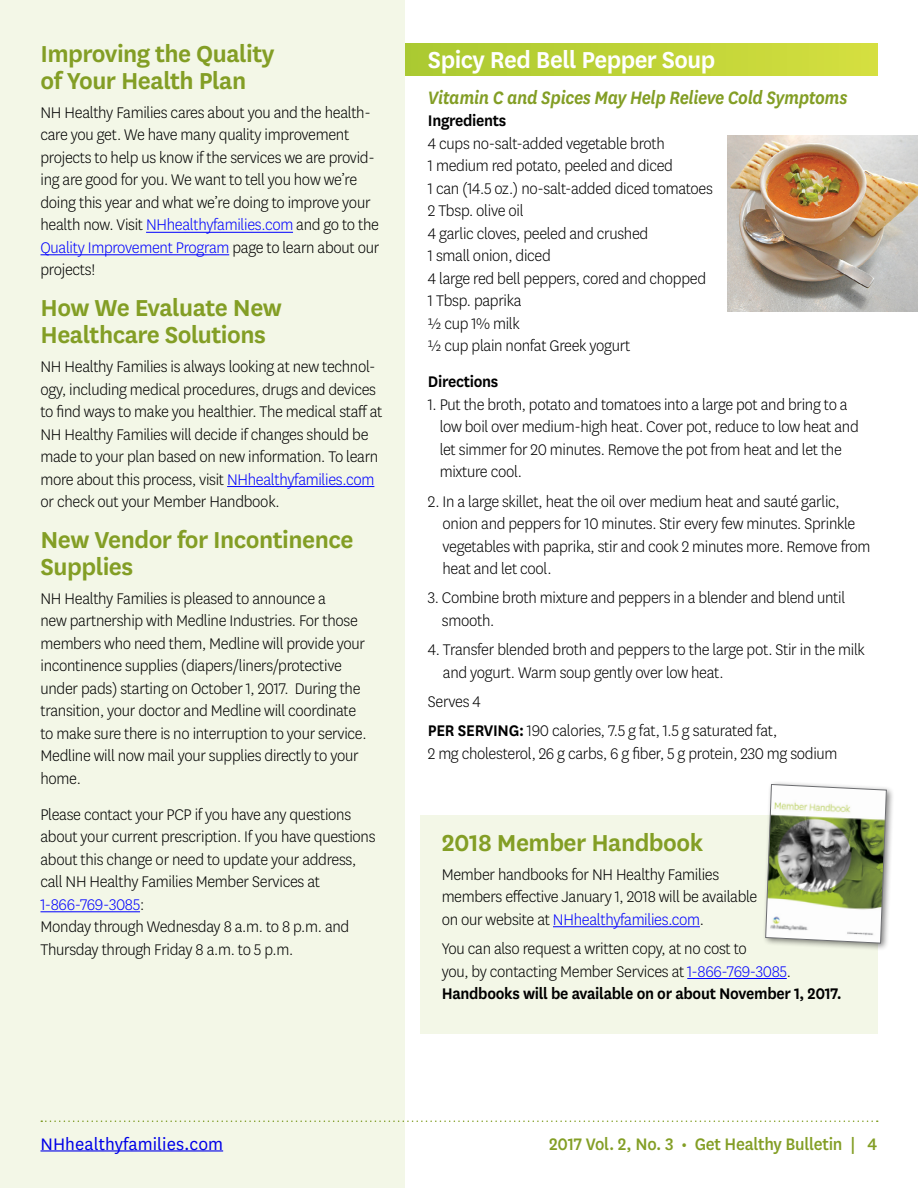
<style>
.page{position:relative;width:918px;height:1188px;background:#fff}
.page>*{position:absolute;margin:0;border:0;box-sizing:border-box;transform-origin:0 0}
.t1{font:600 27px/27px "National";letter-spacing:-.02em;color:#839e25}
.t2{font:600 27px "National";letter-spacing:-.02em;color:#fff}
.t3{font:italic 600 21px "National";letter-spacing:-.02em;color:#839e25;scale:.9 1}
.t4{font:500 19.5px "National";letter-spacing:-.015em;color:#839e25;scale:.95 1}
.t5{font:19.5px "National";letter-spacing:.005em;color:#00f}
.t6{font:300 18px/22.5px "National";letter-spacing:-.02em;color:#000;scale:.95 1}
.t7{font:600 18px "National";letter-spacing:-.02em;color:#000;scale:.95 1}
.s1{color:#00f}
.s2{font-weight:600}
</style>
<div class="page">
<svg style="left:407px;top:1120px;width:471px;height:2px"></svg>
<div style="left:0;top:0;width:405px;height:1188px;background:#f3f7e7"></div>
<hr style="left:146px;top:232px;width:147px;height:1px;background:#00f">
<hr style="left:40px;top:254px;width:189px;height:1px;background:#00f">
<hr style="left:227px;top:486px;width:147px;height:1px;background:#00f">
<hr style="left:40px;top:911px;width:100px;height:1px;background:#00f">
<div style="left:405px;top:43px;width:473px;height:33px;background:linear-gradient(to right,#aac930,#d5df3f)"></div>
<div style="left:420px;top:815px;width:458px;height:219px;background:#f3f7e7"></div>
<hr style="left:553px;top:926px;width:147px;height:1px;background:#00f">
<hr style="left:687px;top:978px;width:100px;height:1px;background:#00f">
<img style="left:728px;top:136px;width:190px;height:175px">
<div style="left:762px;top:781px;width:133px;height:170px;background:#000;opacity:.5"></div>
<svg style="left:765px;top:784px;width:122px;height:159px"></svg>
<h1 class="t1" style="left:40px;top:38px;width:236px">Improving the Quality of Your Health Plan</h1>
<p class="t6" style="left:40px;top:101px;width:358px">NH Healthy Families cares about you and the health&shy;care you get. We have many quality improvement projects to help us know if the services we are provid&shy;ing are good for you. We want to tell you how we’re doing this year and what we’re doing to improve your health now. Visit <span class="s1">NHhealthyfamilies.com</span> and go to the <span class="s1">Quality Improvement Program</span> page to learn about our projects!</p>
<h1 class="t1" style="left:40px;top:292px;width:243px">How We Evaluate New<br>Healthcare Solutions</h1>
<p class="t6" style="left:40px;top:355px;width:361px">NH Healthy Families is always looking at new technol&shy;ogy, including medical procedures, drugs and devices to find ways to make you healthier. The medical staff at NH Healthy Families will decide if changes should be made to your plan based on new information. To learn more about this process, visit <span class="s1">NHhealthyfamilies.com </span>or check out your Member Handbook.</p>
<h1 class="t1" style="left:40px;top:524px;width:315px">New Vendor for Incontinence<br>Supplies</h1>
<p class="t6" style="left:40px;top:587px;width:345px">NH Healthy Families is pleased to announce a<br>new partnership with Medline Industries. For those members who need them, Medline will provide your incontinence supplies (diapers/liners/protective under pads) starting on October 1, 2017. During the transition, your doctor and Medline will coordinate to make sure there is no interruption to your service.<br>Medline will now mail your supplies directly to your home.</p>
<p class="t6" style="left:40px;top:803px;width:354px">Please contact your PCP if you have any questions about your current prescription. If you have questions about this change or need to update your address, call NH Healthy Families Member Services at <span class="s1">1-866-769-3085</span>:<br>Monday through Wednesday 8 a.m. to 8 p.m. and Thursday through Friday 8 a.m. to 5 p.m.</p>
<h1 class="t2" style="left:428px;top:41px;width:289px">Spicy Red Bell Pepper Soup</h1>
<p class="t3" style="left:428px;top:83px;width:468px">Vitamin C and Spices May Help Relieve Cold Symptoms</p>
<p class="t7" style="left:428px;top:108px;width:84px">Ingredients</p>
<p class="t6" style="left:428px;top:132px;width:302px">4 cups no-salt-added vegetable broth<br>1 medium red potato, peeled and diced<br>1 can (14.5 oz.) no-salt-added diced tomatoes<br>2 Tbsp. olive oil<br>4 garlic cloves, peeled and crushed<br>1 small onion, diced<br>4 large red bell peppers, cored and chopped<br>1 Tbsp. paprika<br>½ cup 1% milk<br>½ cup plain nonfat Greek yogurt</p>
<p class="t7" style="left:428px;top:369px;width:75px">Directions</p>
<p class="t6" style="left:440px;top:393px;width:443px;text-indent:-12px">1. Put the broth, potato and tomatoes into a large pot and bring to a low boil over medium-high heat. Cover pot, reduce to low heat and let simmer for 20 minutes. Remove the pot from heat and let the mixture cool.</p>
<p class="t6" style="left:443px;top:489px;width:452px;text-indent:-15px">2. In a large skillet, heat the oil over medium heat and sauté garlic, onion and peppers for 10 minutes. Stir every few minutes. Sprinkle vegetables with paprika, stir and cook 2 minutes more. Remove from heat and let cool.</p>
<p class="t6" style="left:442px;top:586px;width:426px;text-indent:-14px">3. Combine broth mixture and peppers in a blender and blend until smooth.</p>
<p class="t6" style="left:443px;top:638px;width:446px;text-indent:-15px">4. Transfer blended broth and peppers to the large pot. Stir in the milk and yogurt. Warm soup gently over low heat.</p>
<p class="t6" style="left:428px;top:686px;width:369px;line-height:29.2px">Serves 4<br><span class="s2">PER SERVING:</span> 190 calories, 7.5 g fat, 1.5 g saturated fat,</p>
<p class="t6" style="left:428px;top:741px;width:433px">2 mg cholesterol, 26 g carbs, 6 g fiber, 5 g protein, 230 mg sodium</p>
<h1 class="t1" style="left:442px;top:827px;width:263px">2018 Member Handbook</h1>
<p class="t6" style="left:442px;top:863px;width:334px">Member handbooks for NH Healthy Families members effective January 1, 2018 will be available on our website at <span class="s1">NHhealthyfamilies.com</span>.</p>
<p class="t6" style="left:442px;top:937px;width:423px">You can also request a written copy, at no cost to<br>you, by contacting Member Services at <span class="s1">1-866-769-3085</span>.<br><span class="s2">Handbooks will be available on or about November 1, 2017.</span></p>
<p class="t5" style="left:40px;top:1132px;width:184px">NHhealthyfamilies.com</p>
<p class="t4" style="left:549px;top:1131px;width:347px">2017 Vol. 2, No. 3 • Get Healthy Bulletin | 4</p>
</div>
